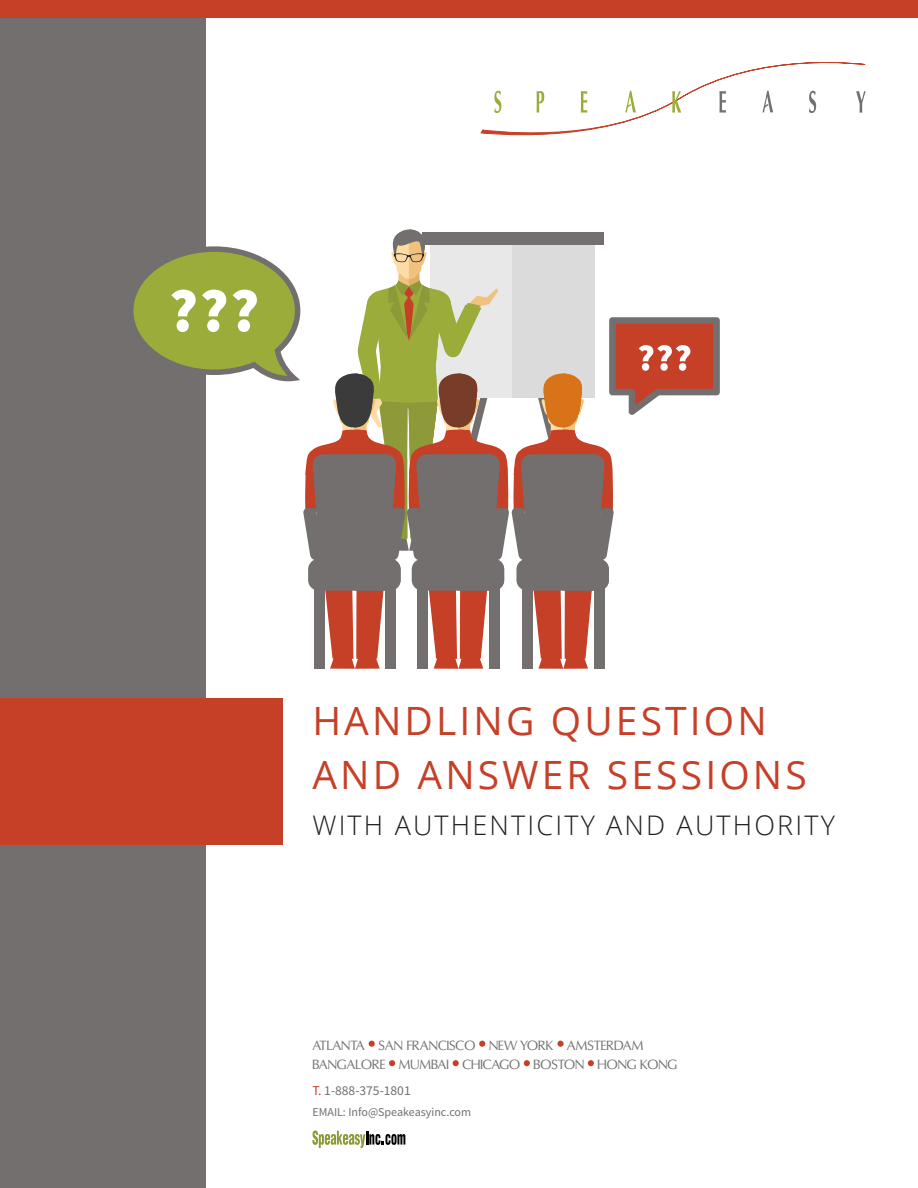
<style>
.page{position:relative;width:918px;height:1188px;background:#fff}
.page>*{position:absolute;margin:0;border:0;box-sizing:border-box;transform-origin:0 0}
.t1{font:39px/54px "Open Sans";letter-spacing:.08em;color:#c64027}
.t2{font:300 27px "Open Sans";letter-spacing:.08em;color:#231f20}
.t3{font:13.5px "Oregon LDO";color:#726f6e}
.t4{font:13.5px "Source Sans Pro";color:#726f6e}
.t5{font:12px "Source Sans Pro";color:#726f6e}
.s1{color:#c64027}
</style>
<div class="page">
<svg style="left:480px;top:62px;width:386px;height:74px"></svg>
<svg style="left:369px;top:1041px;width:6px;height:6px"></svg>
<svg style="left:479px;top:1041px;width:6px;height:6px"></svg>
<div style="left:557px;top:1041px;width:7px;height:6px;background:#c64027;border-radius:50%"></div>
<svg style="left:389px;top:1060px;width:6px;height:6px"></svg>
<svg style="left:453px;top:1060px;width:6px;height:6px"></svg>
<svg style="left:524px;top:1060px;width:6px;height:6px"></svg>
<svg style="left:588px;top:1060px;width:6px;height:6px"></svg>
<svg style="left:312px;top:1130px;width:93px;height:18px"></svg>
<div style="left:0;top:0;width:205px;height:1188px;background:#726f6e"></div>
<div style="left:0;top:0;width:918px;height:17px;background:#c64027"></div>
<div style="left:0;top:699px;width:282px;height:146px;background:#c63f27"></div>
<svg style="left:133px;top:226px;width:587px;height:443px"></svg>
<p class="t1" style="left:312px;top:693px;width:496px">HANDLING QUESTION<br>AND ANSWER SESSIONS</p>
<p class="t2" style="left:312px;top:807px;width:524px">WITH AUTHENTICITY AND AUTHORITY</p>
<p class="t3" style="left:312px;top:1037px;width:332px">ATLANTA SAN FRANCISCO NEW YORK AMSTERDAM</p>
<p class="t3" style="left:312px;top:1057px;width:366px">BANGALORE MUMBAI CHICAGO BOSTON HONG KONG</p>
<p class="t4" style="left:312px;top:1082px;width:100px"><span class="s1">T.</span> 1-888-375-1801</p>
<p class="t5" style="left:312px;top:1105px;width:160px">EMAIL: Info@Speakeasyinc.com</p>
</div>
